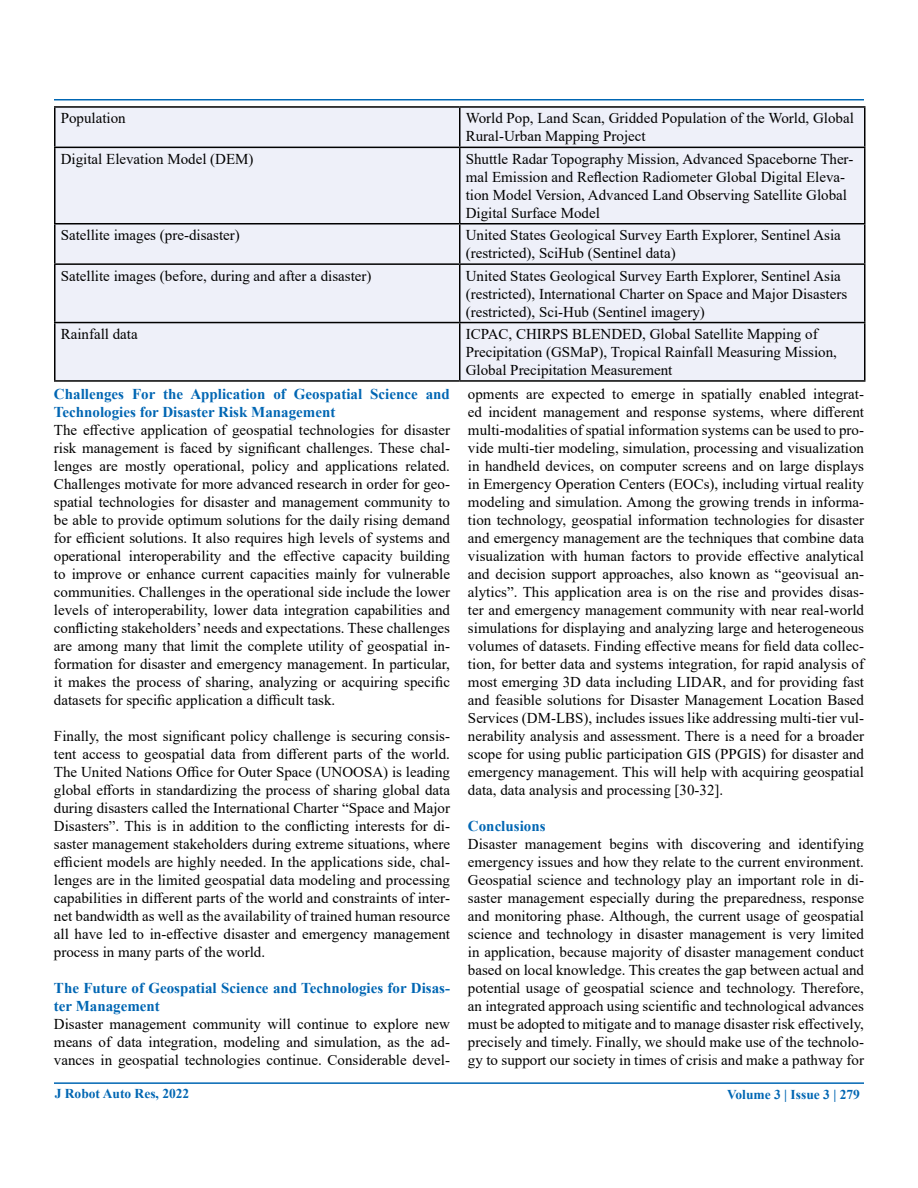
<style>
.page{position:relative;width:918px;height:1188px;background:#fff}
.page>*{position:absolute;margin:0;border:0;box-sizing:border-box;transform-origin:0 0}
.t1{font:15px/18px "Times New Roman";color:#000}
.t2{font:700 15px/18px "Times New Roman";color:#0066b3}
.t3{font:700 13.5px "Times New Roman";color:#0066b3}
</style>
<div class="page">
<hr style="left:54px;top:99px;width:810px;height:1px;background:#0066b3">
<hr style="left:54px;top:1082px;width:810px;height:2px;background:#0066b3">
<div style="left:56px;top:108px;width:808px;height:272px;background:#eef0f9"></div>
<hr style="left:54px;top:106px;width:406px;height:2px;background:#000">
<hr style="left:54px;top:108px;width:2px;height:39px;background:#000">
<hr style="left:460px;top:106px;width:406px;height:2px;background:#000">
<hr style="left:459px;top:108px;width:1px;height:39px;background:#000">
<hr style="left:864px;top:108px;width:2px;height:39px;background:#000">
<hr style="left:54px;top:147px;width:406px;height:1px;background:#000">
<hr style="left:54px;top:148px;width:2px;height:75px;background:#000">
<hr style="left:460px;top:147px;width:406px;height:1px;background:#000">
<hr style="left:459px;top:148px;width:1px;height:75px;background:#000">
<hr style="left:864px;top:148px;width:2px;height:75px;background:#000">
<hr style="left:54px;top:223px;width:406px;height:2px;background:#000">
<hr style="left:54px;top:225px;width:2px;height:38px;background:#000">
<hr style="left:460px;top:223px;width:406px;height:2px;background:#000">
<hr style="left:459px;top:225px;width:1px;height:38px;background:#000">
<hr style="left:864px;top:225px;width:2px;height:38px;background:#000">
<hr style="left:54px;top:263px;width:406px;height:2px;background:#000">
<hr style="left:54px;top:265px;width:2px;height:57px;background:#000">
<hr style="left:460px;top:263px;width:406px;height:2px;background:#000">
<hr style="left:459px;top:265px;width:1px;height:57px;background:#000">
<hr style="left:864px;top:265px;width:2px;height:57px;background:#000">
<hr style="left:54px;top:322px;width:406px;height:1px;background:#000">
<hr style="left:54px;top:323px;width:2px;height:57px;background:#000">
<hr style="left:460px;top:322px;width:406px;height:1px;background:#000">
<hr style="left:459px;top:323px;width:1px;height:57px;background:#000">
<hr style="left:864px;top:323px;width:2px;height:57px;background:#000">
<hr style="left:54px;top:380px;width:406px;height:2px;background:#000">
<hr style="left:460px;top:380px;width:406px;height:2px;background:#000">
<p class="t1" style="left:61px;top:109px;width:67px">Population</p>
<p class="t1" style="left:466px;top:109px;width:390px">World Pop, Land Scan, Gridded Population of the World, Global<br>Rural-Urban Mapping Project</p>
<p class="t1" style="left:61px;top:149px;width:194px">Digital Elevation Model (DEM)</p>
<p class="t1" style="left:466px;top:149px;width:389px">Shuttle Radar Topography Mission, Advanced Spaceborne Ther&shy;mal Emission and Reflection Radiometer Global Digital Eleva&shy;tion Model Version, Advanced Land Observing Satellite Global Digital Surface Model</p>
<p class="t1" style="left:61px;top:226px;width:181px">Satellite images (pre-disaster)</p>
<p class="t1" style="left:466px;top:226px;width:377px">United States Geological Survey Earth Explorer, Sentinel Asia (restricted), SciHub (Sentinel data)</p>
<p class="t1" style="left:61px;top:266px;width:312px">Satellite images (before, during and after a disaster)</p>
<p class="t1" style="left:466px;top:266px;width:383px">United States Geological Survey Earth Explorer, Sentinel Asia (restricted), International Charter on Space and Major Disasters (restricted), Sci-Hub (Sentinel imagery)</p>
<p class="t1" style="left:61px;top:324px;width:79px">Rainfall data</p>
<p class="t1" style="left:466px;top:324px;width:373px">ICPAC, CHIRPS BLENDED, Global Satellite Mapping of<br>Precipitation (GSMaP), Tropical Rainfall Measuring Mission,<br>Global Precipitation Measurement</p>
<p class="t2" style="left:54px;top:384px;width:398px">Challenges For the Application of Geospatial Science and<br>Technologies for Disaster Risk Management</p>
<p class="t1" style="left:54px;top:420px;width:398px;text-align:justify">The effective application of geospatial technologies for disaster risk management is faced by significant challenges. These chal&shy;lenges are mostly operational, policy and applications related.<br>Challenges motivate for more advanced research in order for geo&shy;spatial technologies for disaster and management community to be able to provide optimum solutions for the daily rising demand for efficient solutions. It also requires high levels of systems and operational interoperability and the effective capacity building to improve or enhance current capacities mainly for vulnerable communities. Challenges in the operational side include the lower levels of interoperability, lower data integration capabilities and conflicting stakeholders’ needs and expectations. These challenges are among many that limit the complete utility of geospatial in&shy;formation for disaster and emergency management. In particular, it makes the process of sharing, analyzing or acquiring specific datasets for specific application a difficult task.</p>
<p class="t1" style="left:54px;top:726px;width:398px;text-align:justify">Finally, the most significant policy challenge is securing consis&shy;tent access to geospatial data from different parts of the world.<br>The United Nations Office for Outer Space (UNOOSA) is leading global efforts in standardizing the process of sharing global data during disasters called the International Charter “Space and Major Disasters”. This is in addition to the conflicting interests for di&shy;saster management stakeholders during extreme situations, where efficient models are highly needed. In the applications side, chal&shy;lenges are in the limited geospatial data modeling and processing capabilities in different parts of the world and constraints of inter&shy;net bandwidth as well as the availability of trained human resource all have led to in-effective disaster and emergency management process in many parts of the world.</p>
<p class="t2" style="left:54px;top:978px;width:398px">The Future of Geospatial Science and Technologies for Disas&shy;ter Management</p>
<p class="t1" style="left:54px;top:1014px;width:398px;text-align:justify">Disaster management community will continue to explore new means of data integration, modeling and simulation, as the ad&shy;vances in geospatial technologies continue. Considerable devel-</p>
<p class="t1" style="left:468px;top:385px;width:398px;text-align:justify">opments are expected to emerge in spatially enabled integrat&shy;ed incident management and response systems, where different multi-modalities of spatial information systems can be used to pro&shy;vide multi-tier modeling, simulation, processing and visualization in handheld devices, on computer screens and on large displays in Emergency Operation Centers (EOCs), including virtual reality modeling and simulation. Among the growing trends in informa&shy;tion technology, geospatial information technologies for disaster and emergency management are the techniques that combine data visualization with human factors to provide effective analytical and decision support approaches, also known as “geovisual an&shy;alytics”. This application area is on the rise and provides disas&shy;ter and emergency management community with near real-world simulations for displaying and analyzing large and heterogeneous volumes of datasets. Finding effective means for field data collec&shy;tion, for better data and systems integration, for rapid analysis of most emerging 3D data including LIDAR, and for providing fast and feasible solutions for Disaster Management Location Based Services (DM-LBS), includes issues like addressing multi-tier vul&shy;nerability analysis and assessment. There is a need for a broader scope for using public participation GIS (PPGIS) for disaster and emergency management. This will help with acquiring geospatial data, data analysis and processing [30-32].</p>
<p class="t2" style="left:468px;top:817px;width:79px">Conclusions</p>
<p class="t1" style="left:468px;top:835px;width:398px;text-align:justify">Disaster management begins with discovering and identifying emergency issues and how they relate to the current environment.<br>Geospatial science and technology play an important role in di&shy;saster management especially during the preparedness, response and monitoring phase. Although, the current usage of geospatial science and technology in disaster management is very limited in application, because majority of disaster management conduct based on local knowledge. This creates the gap between actual and potential usage of geospatial science and technology. Therefore, an integrated approach using scientific and technological advances must be adopted to mitigate and to manage disaster risk effectively, precisely and timely. Finally, we should make use of the technolo&shy;gy to support our society in times of crisis and make a pathway for</p>
<p class="t3" style="left:55px;top:1084px;width:136px">J Robot Auto Res, 2022</p>
<p class="t3" style="left:727px;top:1085px;width:134px">Volume 3 | Issue 3 | 279</p>
</div>
